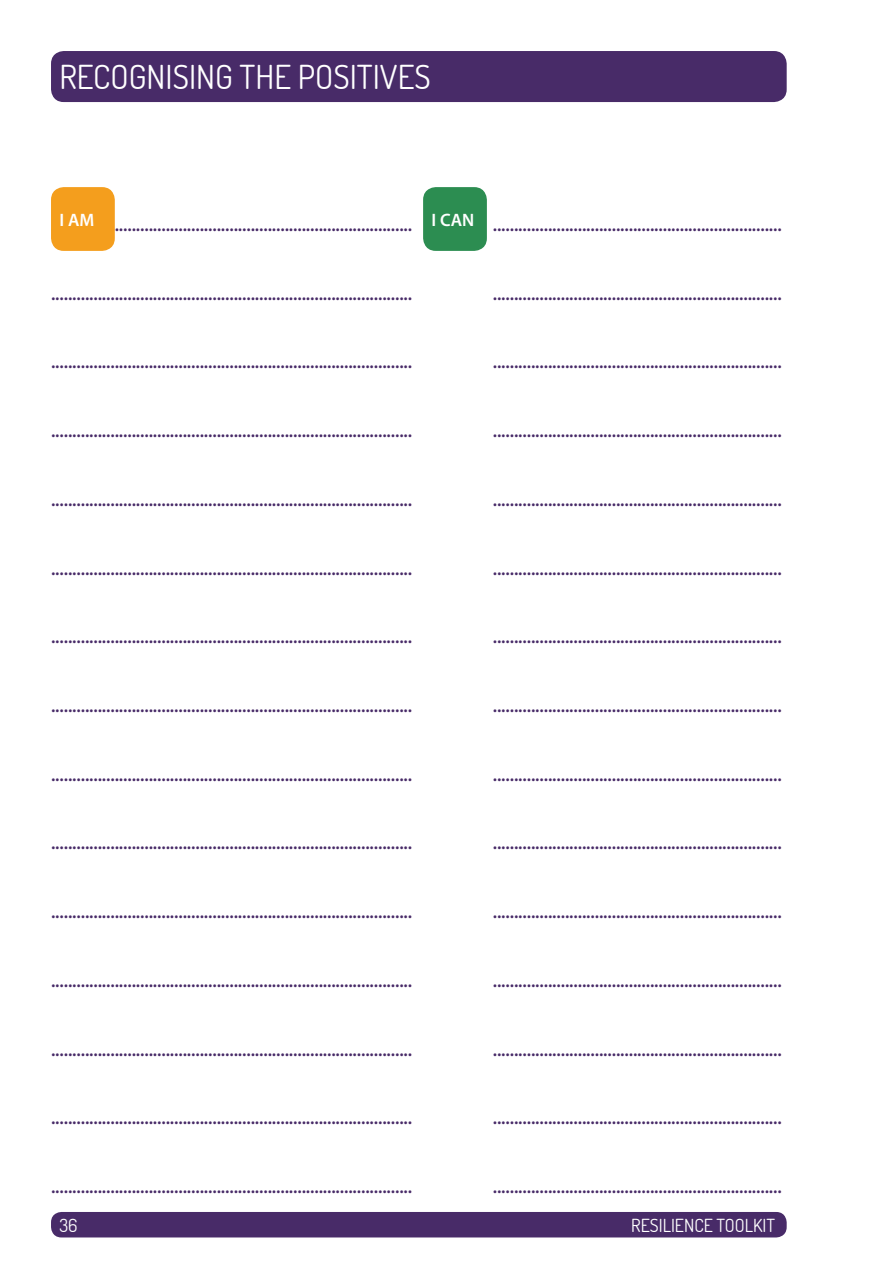
<style>
.page{position:relative;width:893px;height:1263px;background:#fff}
.page>*{position:absolute;margin:0;border:0;box-sizing:border-box;transform-origin:0 0}
.t1{font:33px "Dosis";color:#fff}
.t2{font:600 18px "Myriad";color:#482b68}
.t3{font:18px "Dosis";color:#fff}
.t4{font:600 18px "Myriad";color:#fff}
</style>
<div class="page">
<div style="left:51px;top:1212px;width:736px;height:25px;background:#482b68;border-radius:10px"></div>
<div style="left:51px;top:187px;width:64px;height:64px;background:#f49e1d;border-radius:13px"></div>
<div style="left:423px;top:187px;width:64px;height:64px;background:#2c8d51;border-radius:13px"></div>
<div style="left:51px;top:51px;width:736px;height:51px;background:#482b68;border-radius:13px"></div>
<h1 class="t1" style="left:60px;top:56px;width:373px">RECOGNISING THE POSITIVES</h1>
<p class="t4" style="left:60px;top:211px;width:36px">I AM</p>
<p class="t4" style="left:432px;top:211px;width:44px">I CAN</p>
<p class="t2" style="left:51px;top:216px;width:363px">.....................................................................................</p>
<p class="t2" style="left:493px;top:216px;width:290px">....................................................................</p>
<p class="t2" style="left:51px;top:285px;width:363px">.....................................................................................</p>
<p class="t2" style="left:493px;top:285px;width:290px">....................................................................</p>
<p class="t2" style="left:51px;top:353px;width:363px">.....................................................................................</p>
<p class="t2" style="left:493px;top:353px;width:290px">....................................................................</p>
<p class="t2" style="left:51px;top:422px;width:363px">.....................................................................................</p>
<p class="t2" style="left:493px;top:422px;width:290px">....................................................................</p>
<p class="t2" style="left:51px;top:491px;width:363px">.....................................................................................</p>
<p class="t2" style="left:493px;top:491px;width:290px">....................................................................</p>
<p class="t2" style="left:51px;top:559px;width:363px">.....................................................................................</p>
<p class="t2" style="left:493px;top:559px;width:290px">....................................................................</p>
<p class="t2" style="left:51px;top:628px;width:363px">.....................................................................................</p>
<p class="t2" style="left:493px;top:628px;width:290px">....................................................................</p>
<p class="t2" style="left:51px;top:697px;width:363px">.....................................................................................</p>
<p class="t2" style="left:493px;top:697px;width:290px">....................................................................</p>
<p class="t2" style="left:51px;top:766px;width:363px">.....................................................................................</p>
<p class="t2" style="left:493px;top:766px;width:290px">....................................................................</p>
<p class="t2" style="left:51px;top:834px;width:363px">.....................................................................................</p>
<p class="t2" style="left:493px;top:834px;width:290px">....................................................................</p>
<p class="t2" style="left:51px;top:903px;width:363px">.....................................................................................</p>
<p class="t2" style="left:493px;top:903px;width:290px">....................................................................</p>
<p class="t2" style="left:51px;top:972px;width:363px">.....................................................................................</p>
<p class="t2" style="left:493px;top:972px;width:290px">....................................................................</p>
<p class="t2" style="left:51px;top:1040px;width:363px">.....................................................................................</p>
<p class="t2" style="left:493px;top:1040px;width:290px">....................................................................</p>
<p class="t2" style="left:51px;top:1109px;width:363px">.....................................................................................</p>
<p class="t2" style="left:493px;top:1109px;width:290px">....................................................................</p>
<p class="t2" style="left:51px;top:1178px;width:363px">.....................................................................................</p>
<p class="t2" style="left:493px;top:1178px;width:290px">....................................................................</p>
<p class="t3" style="left:60px;top:1213px;width:20px">36</p>
<p class="t3" style="left:631px;top:1213px;width:145px">RESILIENCE TOOLKIT</p>
</div>
